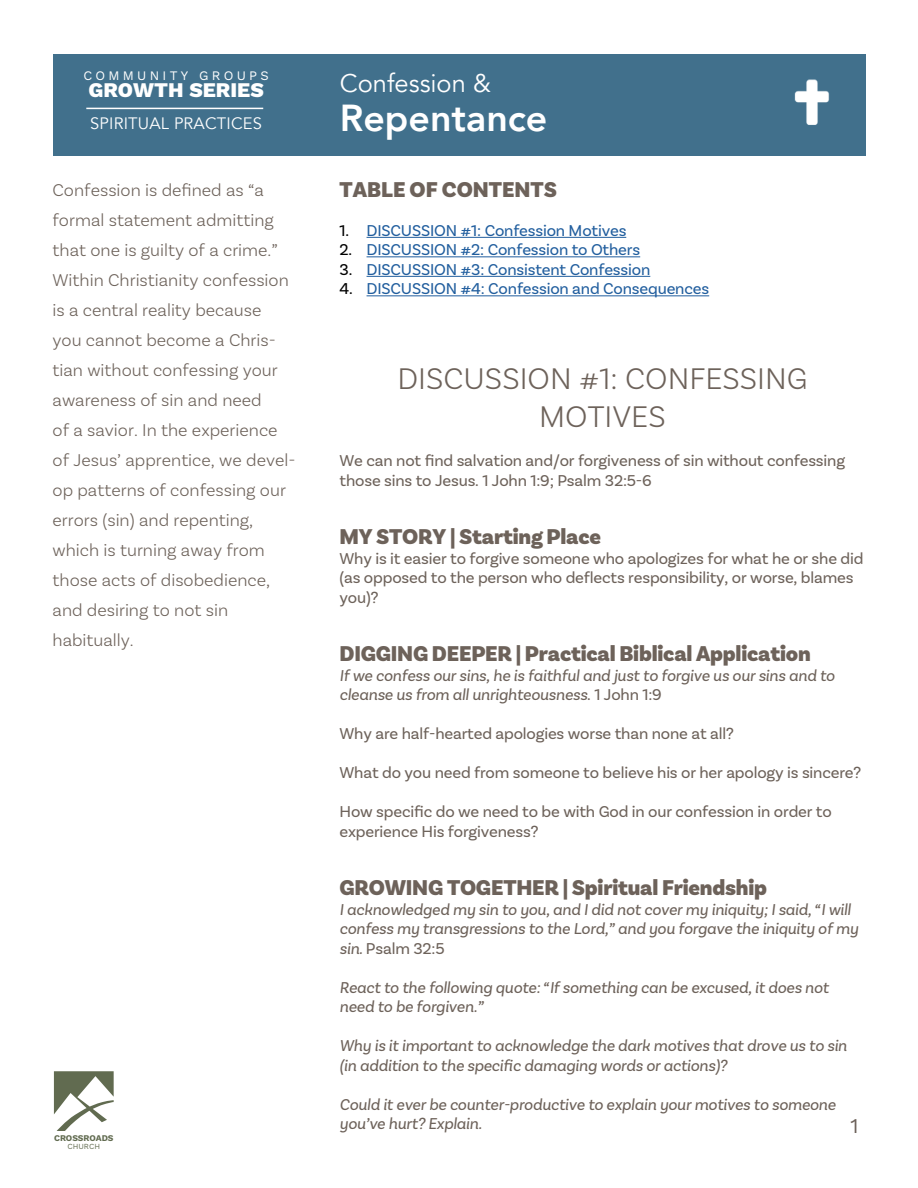
<style>
.page{position:relative;width:918px;height:1188px;background:#fff}
.page>*{position:absolute;margin:0;border:0;box-sizing:border-box;transform-origin:0 0}
.t1{font:800 37.5px "Avenir";color:#fff}
.t2{font:300 31.5px/37.8px "Basic Sans";color:#6d625a;text-align:center}
.t3{font:25.5px "Avenir";color:#fff}
.t4{font:900 22.5px "Basic Sans";letter-spacing:-.01em;color:#6d625a}
.t5{font:21px "Work Sans";color:#6d625a}
.t6{font:800 20.85px "Work Sans";color:#fff}
.t7{font:300 18px/30px "Basic Sans";color:#6d625a}
.t8{font:italic 16.5px/19.5px "Basic Sans";letter-spacing:-.01em;color:#6d625a}
.t9{font:16.5px/19.5px "Basic Sans";letter-spacing:-.01em;color:#6d625a}
.t10{font:16.5px "Basic Sans";letter-spacing:-.01em;color:#215e9e}
.t11{font:16.5px "Avenir";letter-spacing:.01em;color:#fff}
.t12{font:13.05px "Work Sans";letter-spacing:.25em;color:#fff}
.t13{font:700 8.7px "Work Sans";letter-spacing:-.005em;color:#616b50}
.t14{font:7.8px "Work Sans";color:#616b50}
.s1{color:#000}
.s2{font-style:normal}
</style>
<div class="page">
<svg style="left:54px;top:1071px;width:60px;height:60px"></svg>
<div style="left:53px;top:54px;width:813px;height:102px;background:#41708c"></div>
<hr style="left:367px;top:237px;width:259px;height:1px;background:#215e9e">
<hr style="left:367px;top:256px;width:273px;height:1px;background:#215e9e">
<hr style="left:367px;top:276px;width:283px;height:1px;background:#215e9e">
<hr style="left:367px;top:295px;width:342px;height:1px;background:#215e9e">
<img style="left:794px;top:79px;width:36px;height:46px">
<hr style="left:86px;top:108px;width:177px;height:1px;background:#fff">
<p class="t12" style="left:83px;top:66px;width:187px">COMMUNITY GROUPS</p>
<p class="t6" style="left:88px;top:74px;width:177px">GROWTH SERIES</p>
<p class="t11" style="left:90px;top:114px;width:173px">SPIRITUAL PRACTICES</p>
<p class="t7" style="left:53px;top:175px;width:244px">Confession is defined as “a formal statement admitting that one is guilty of a crime.”<br>Within Christianity confession is a central reality because<br>you cannot become a Chris&shy;tian without confessing your awareness of sin and need<br>of a savior. In the experience of Jesus’ apprentice, we devel&shy;op patterns of confessing our errors (sin) and repenting, which is turning away from those acts of disobedience, and desiring to not sin habitually.</p>
<p class="t13" style="left:54px;top:1131px;width:61px">CROSSROADS</p>
<p class="t14" style="left:67px;top:1140px;width:34px">CHURCH</p>
<h3 class="t3" style="left:340px;top:68px;width:153px">Confession &amp;</h3>
<h1 class="t1" style="left:340px;top:89px;width:209px">Repentance</h1>
<h3 class="t4" style="left:340px;top:175px;width:219px">TABLE OF CONTENTS</h3>
<p class="t10" style="left:340px;top:220px;width:288px"><span class="s1">1.</span> DISCUSSION #1: Confession Motives</p>
<p class="t10" style="left:340px;top:240px;width:302px"><span class="s1">2.</span> DISCUSSION #2: Confession to Others</p>
<p class="t10" style="left:340px;top:259px;width:312px"><span class="s1">3.</span> DISCUSSION #3: Consistent Confession</p>
<p class="t10" style="left:340px;top:279px;width:371px"><span class="s1">4.</span> DISCUSSION #4: Confession and Consequences</p>
<h2 class="t2" style="left:397px;top:359px;width:412px">DISCUSSION #1: CONFESSING<br>MOTIVES</h2>
<p class="t9" style="left:340px;top:451px;width:507px">We can not find salvation and/or forgiveness of sin without confessing those sins to Jesus. 1 John 1:9; Psalm 32:5-6</p>
<h3 class="t4" style="left:340px;top:523px;width:263px">MY STORY | Starting Place</h3>
<p class="t9" style="left:340px;top:548px;width:526px">Why is it easier to forgive someone who apologizes for what he or she did (as opposed to the person who deflects responsibility, or worse, blames you)?</p>
<h3 class="t4" style="left:340px;top:640px;width:473px">DIGGING DEEPER | Practical Biblical Application</h3>
<p class="t8" style="left:340px;top:665px;width:497px">If we confess our sins, he is faithful and just to forgive us our sins and to cleanse us from all unrighteousness<span class="s2">. 1 John 1:9</span></p>
<p class="t9" style="left:340px;top:724px;width:396px">Why are half-hearted apologies worse than none at all?</p>
<p class="t9" style="left:340px;top:763px;width:523px">What do you need from someone to believe his or her apology is sincere?</p>
<p class="t9" style="left:340px;top:802px;width:494px">How specific do we need to be with God in our confession in order to experience His forgiveness?</p>
<h3 class="t4" style="left:340px;top:874px;width:429px">GROWING TOGETHER | Spiritual Friendship</h3>
<p class="t8" style="left:340px;top:899px;width:520px">I acknowledged my sin to you, and I did not cover my iniquity; I said, “I will confess my transgressions to the Lord,” and you forgave the iniquity of my sin. <span class="s2">Psalm 32:5</span></p>
<p class="t8" style="left:340px;top:977px;width:491px">React to the following quote: “If something can be excused, it does not need to be forgiven.”</p>
<p class="t8" style="left:340px;top:1036px;width:509px">Why is it important to acknowledge the dark motives that drove us to sin (in addition to the specific damaging words or actions)?</p>
<p class="t8" style="left:340px;top:1094px;width:498px">Could it ever be counter-productive to explain your motives to someone you’ve hurt? Explain.</p>
<p class="t5" style="left:850px;top:1109px;width:10px">1</p>
</div>
